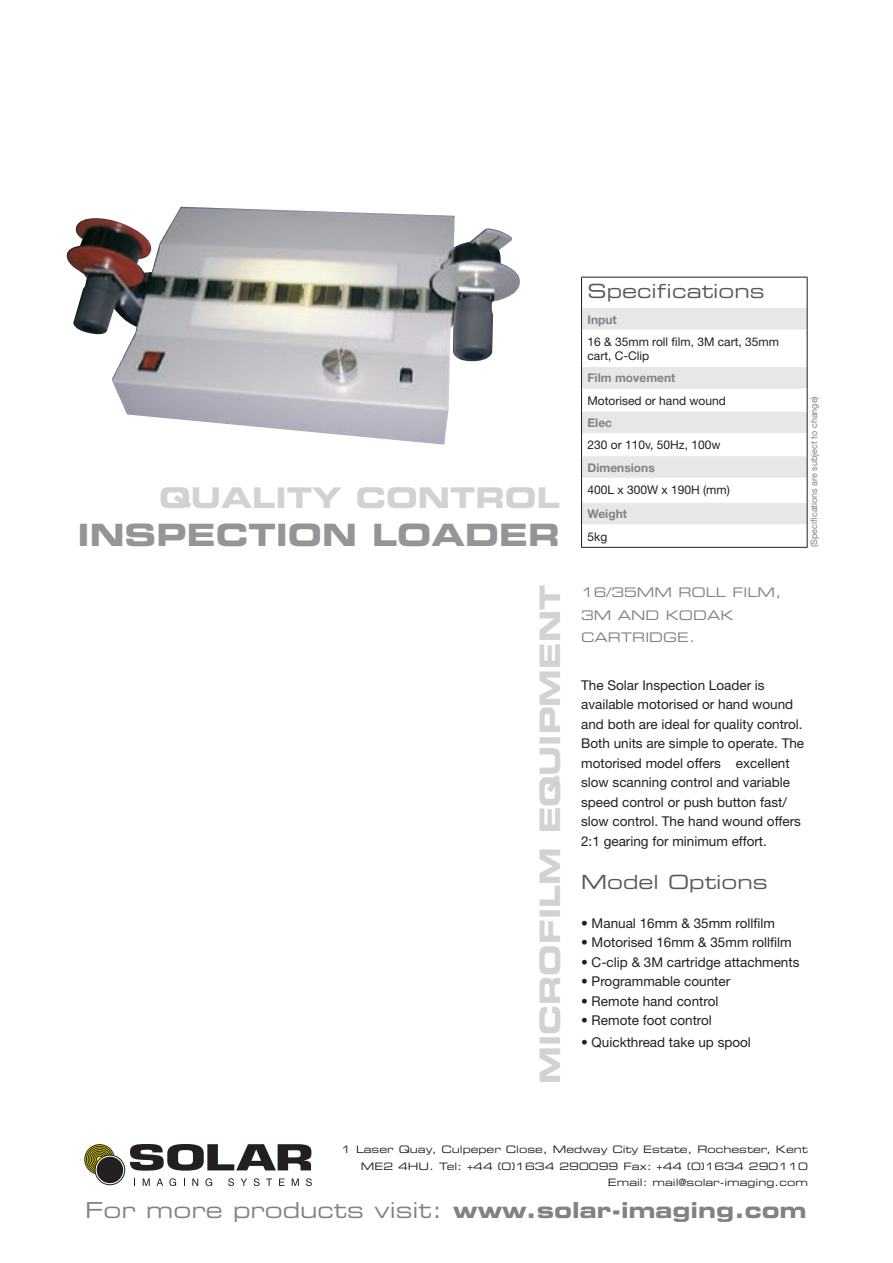
<style>
.page{position:relative;width:893px;height:1263px;background:#fff}
.page>*{position:absolute;margin:0;border:0;box-sizing:border-box;transform-origin:0 0}
.t1{font:30.75px "Eurostile Bold Extended Two";color:#939598}
.t2{font:28.5px "Eurostile Bold Extended Two";color:#d1d2d4}
.t3{font:28.2px "Eurostile Bold Extended Two";color:#d1d2d4}
.t4{font:22.05px "Eurostile Extended Two";color:#808285}
.t5{font:19.5px "Eurostile Extended Two";color:#57585a}
.t6{font:13.5px/19.5px "Helvetica Neue";color:#231f20}
.t7{font:13.2px/22.5px "Eurostile Extended Two";color:#808285}
.t8{font:12px/14.4px "Helvetica Neue";color:#231f20}
.t9{font:700 12px "Helvetica Neue";color:#808285}
.t10{font:10.2px/16.5px "Eurostile Extended Two";color:#231f20;text-align:right}
.t11{font:9px "Helvetica Neue";color:#808285}
.s1{font-family:"Eurostile Bold Extended Two"}
</style>
<div class="page">
<img style="left:66px;top:207px;width:454px;height:238px">
<svg style="left:582px;top:308px;width:225px;height:216px"></svg>
<hr style="left:581px;top:277px;width:226px;height:1px;background:#231f20">
<hr style="left:581px;top:277px;width:1px;height:31px;background:#231f20">
<hr style="left:807px;top:277px;width:1px;height:31px;background:#231f20">
<hr style="left:581px;top:330px;width:1px;height:37px;background:#231f20">
<hr style="left:807px;top:330px;width:1px;height:37px;background:#231f20">
<hr style="left:581px;top:547px;width:226px;height:1px;background:#231f20">
<svg style="left:581px;top:308px;width:1px;height:22px"></svg>
<svg style="left:807px;top:308px;width:1px;height:22px"></svg>
<svg style="left:581px;top:367px;width:1px;height:180px"></svg>
<svg style="left:807px;top:367px;width:1px;height:180px"></svg>
<svg style="left:85px;top:1144px;width:29px;height:30px"></svg>
<div style="left:84px;top:1144px;width:31px;height:30px;border:1px solid #231f20;border-radius:50%"></div>
<svg style="left:95px;top:1155px;width:30px;height:30px"></svg>
<div style="left:95px;top:1155px;width:30px;height:30px;border:1px solid #231f20;border-radius:50%"></div>
<div style="left:97px;top:1157px;width:26px;height:26px;background:#231f20;border-radius:50%"></div>
<svg style="left:130px;top:1144px;width:181px;height:27px"></svg>
<svg style="left:143px;top:1178px;width:7px;height:8px"></svg>
<svg style="left:157px;top:1178px;width:6px;height:8px"></svg>
<svg style="left:169px;top:1178px;width:7px;height:8px"></svg>
<svg style="left:192px;top:1178px;width:6px;height:8px"></svg>
<svg style="left:205px;top:1178px;width:7px;height:8px"></svg>
<svg style="left:228px;top:1178px;width:6px;height:8px"></svg>
<svg style="left:241px;top:1178px;width:6px;height:8px"></svg>
<svg style="left:254px;top:1178px;width:6px;height:8px"></svg>
<svg style="left:266px;top:1178px;width:6px;height:8px"></svg>
<svg style="left:279px;top:1178px;width:6px;height:8px"></svg>
<svg style="left:292px;top:1178px;width:7px;height:8px"></svg>
<svg style="left:306px;top:1178px;width:6px;height:8px"></svg>
<p class="t2" style="left:159px;top:477px;width:402px">QUALITY CONTROL</p>
<p class="t1" style="left:78px;top:513px;width:484px">INSPECTION LOADER</p>
<p class="t3" style="left:530px;top:1083px;width:500px;rotate:-90deg">MICROFILM EQUIPMENT</p>
<p class="t5" style="left:587px;top:277px;width:179px">Specifications</p>
<p class="t9" style="left:587px;top:312px;width:31px">Input</p>
<p class="t8" style="left:587px;top:334px;width:193px">16 &amp; 35mm roll film, 3M cart, 35mm cart, C-Clip</p>
<p class="t9" style="left:587px;top:371px;width:89px">Film movement</p>
<p class="t8" style="left:587px;top:393px;width:140px">Motorised or hand wound</p>
<p class="t9" style="left:587px;top:415px;width:26px">Elec</p>
<p class="t8" style="left:587px;top:438px;width:134px">230 or 110v, 50Hz, 100w</p>
<p class="t9" style="left:587px;top:460px;width:69px">Dimensions</p>
<p class="t8" style="left:587px;top:482px;width:144px">400L x 300W x 190H (mm)</p>
<p class="t9" style="left:587px;top:506px;width:41px">Weight</p>
<p class="t8" style="left:587px;top:529px;width:21px">5kg</p>
<p class="t7" style="left:581px;top:581px;width:202px">16/35MM ROLL FILM,<br>3M AND KODAK<br>CARTRIDGE.</p>
<p class="t11" style="left:809px;top:547px;width:152px;rotate:-90deg">(Specifications are subject to change)</p>
<p class="t6" style="left:581px;top:675px;width:225px">The Solar Inspection Loader is available motorised or hand wound and both are ideal for quality control.<br>Both units are simple to operate. The motorised model offers excellent slow scanning control and variable speed control or push button fast/ slow control. The hand wound offers 2:1 gearing for minimum effort.</p>
<p class="t5" style="left:581px;top:868px;width:188px">Model Options</p>
<p class="t6" style="left:581px;top:913px;width:195px">• Manual 16mm &amp; 35mm rollfilm</p>
<p class="t6" style="left:581px;top:932px;width:212px">• Motorised 16mm &amp; 35mm rollfilm</p>
<p class="t6" style="left:581px;top:952px;width:220px">• C-clip &amp; 3M cartridge attachments</p>
<p class="t6" style="left:581px;top:971px;width:151px">• Programmable counter</p>
<p class="t6" style="left:581px;top:991px;width:139px">• Remote hand control</p>
<p class="t6" style="left:581px;top:1010px;width:132px">• Remote foot control</p>
<p class="t6" style="left:581px;top:1032px;width:171px">• Quickthread take up spool</p>
<p class="t10" style="left:341px;top:1141px;width:468px">1 Laser Quay, Culpeper Close, Medway City Estate, Rochester, Kent<br>ME2 4HU. Tel: +44 (0)1634 290099 Fax: +44 (0)1634 290110</p>
<p class="t10" style="left:608px;top:1174px;width:202px">Email: mail@solar-imaging.com</p>
<p class="t4" style="left:85px;top:1195px;width:723px">For more products visit: <span class="s1">www.solar-imaging.com</span></p>
</div>
